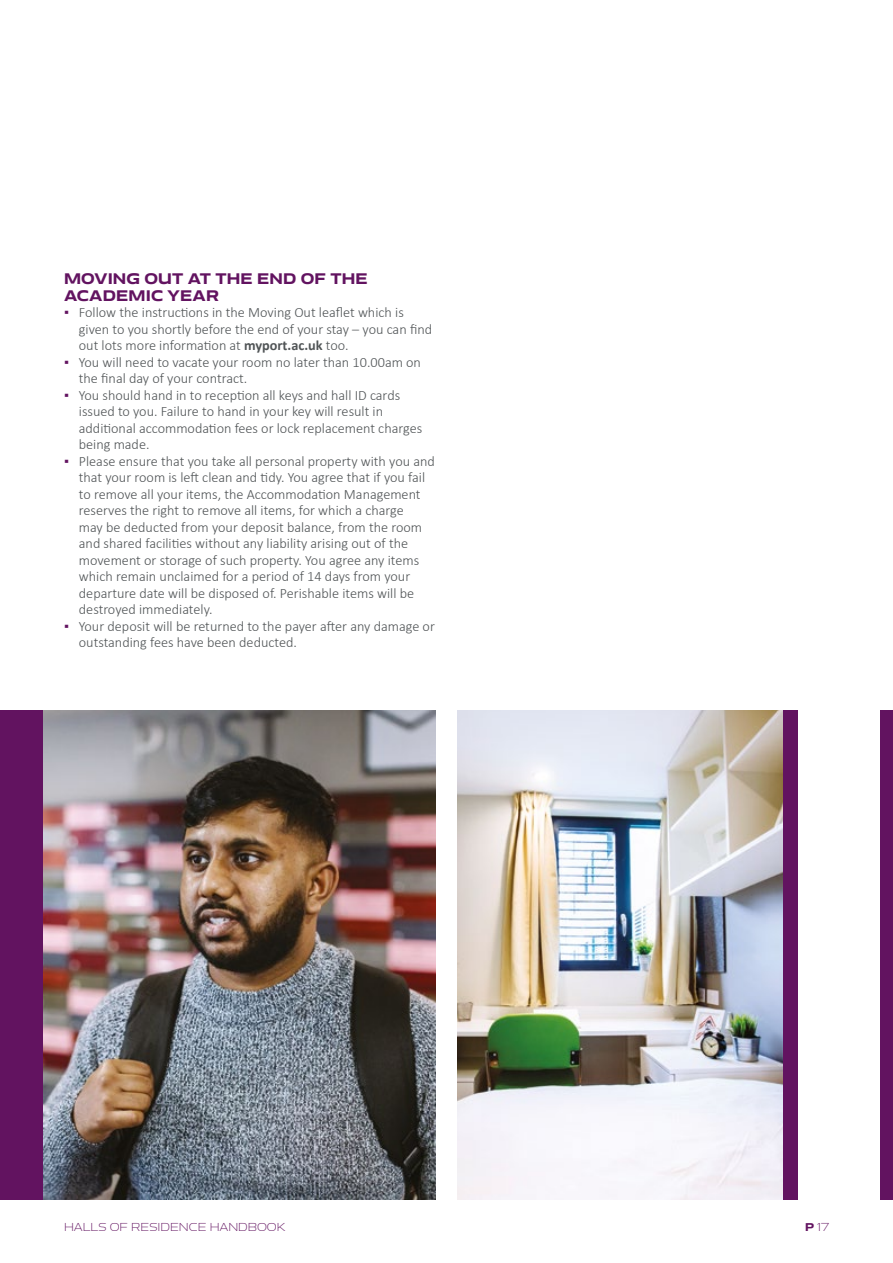
<style>
.page{position:relative;width:893px;height:1263px;background:#fff}
.page>*{position:absolute;margin:0;border:0;box-sizing:border-box;transform-origin:0 0}
._04_Body_text{font:300 14.25px/16.5px "Calibri";color:#505456}
._02_Sub_title{font:700 14.25px/17.1px "Aero";letter-spacing:.01em;color:#621360}
.t1{font:300 10.5px "Aero";color:#621360}
.s1{font-weight:700;font-style:italic;color:#621360}
.s2{font-weight:700}
</style>
<div class="page">
<div style="left:0;top:710px;width:44px;height:489px;background:#621360"></div>
<img style="left:44px;top:710px;width:392px;height:489px">
<img style="left:457px;top:710px;width:326px;height:489px">
<div style="left:783px;top:710px;width:14px;height:489px;background:#621360"></div>
<div style="left:881px;top:710px;width:12px;height:489px;background:#621360"></div>
<h2 class="_02_Sub_title" style="left:64px;top:269px;width:305px">MOVING OUT AT THE END OF THE<br>ACADEMIC YEAR</h2>
<p class="_04_Body_text" style="left:79px;top:304px;width:355px;text-indent:-15px"><span class="s1">▪</span> Follow the instructions in the Moving Out leaflet which is given to you shortly before the end of your stay – you can find out lots more information at <span class="s2">myport.ac.uk</span> too.</p>
<p class="_04_Body_text" style="left:79px;top:354px;width:344px;text-indent:-15px"><span class="s1">▪</span> You will need to vacate your room no later than 10.00am on the final day of your contract.</p>
<p class="_04_Body_text" style="left:79px;top:387px;width:345px;text-indent:-15px"><span class="s1">▪</span> You should hand in to reception all keys and hall ID cards issued to you. Failure to hand in your key will result in additional accommodation fees or lock replacement charges being made.</p>
<p class="_04_Body_text" style="left:79px;top:453px;width:358px;text-indent:-15px"><span class="s1">▪</span> Please ensure that you take all personal property with you and that your room is left clean and tidy. You agree that if you fail to remove all your items, the Accommodation Management reserves the right to remove all items, for which a charge<br>may be deducted from your deposit balance, from the room and shared facilities without any liability arising out of the movement or storage of such property. You agree any items which remain unclaimed for a period of 14 days from your departure date will be disposed of. Perishable items will be destroyed immediately.</p>
<p class="_04_Body_text" style="left:79px;top:618px;width:358px;text-indent:-15px"><span class="s1">▪</span> Your deposit will be returned to the payer after any damage or outstanding fees have been deducted.</p>
<p class="t1" style="left:64px;top:1221px;width:223px">HALLS OF RESIDENCE HANDBOOK</p>
<p class="t1" style="left:805px;top:1221px;width:26px"><span class="s2">P</span> 17</p>
</div>
